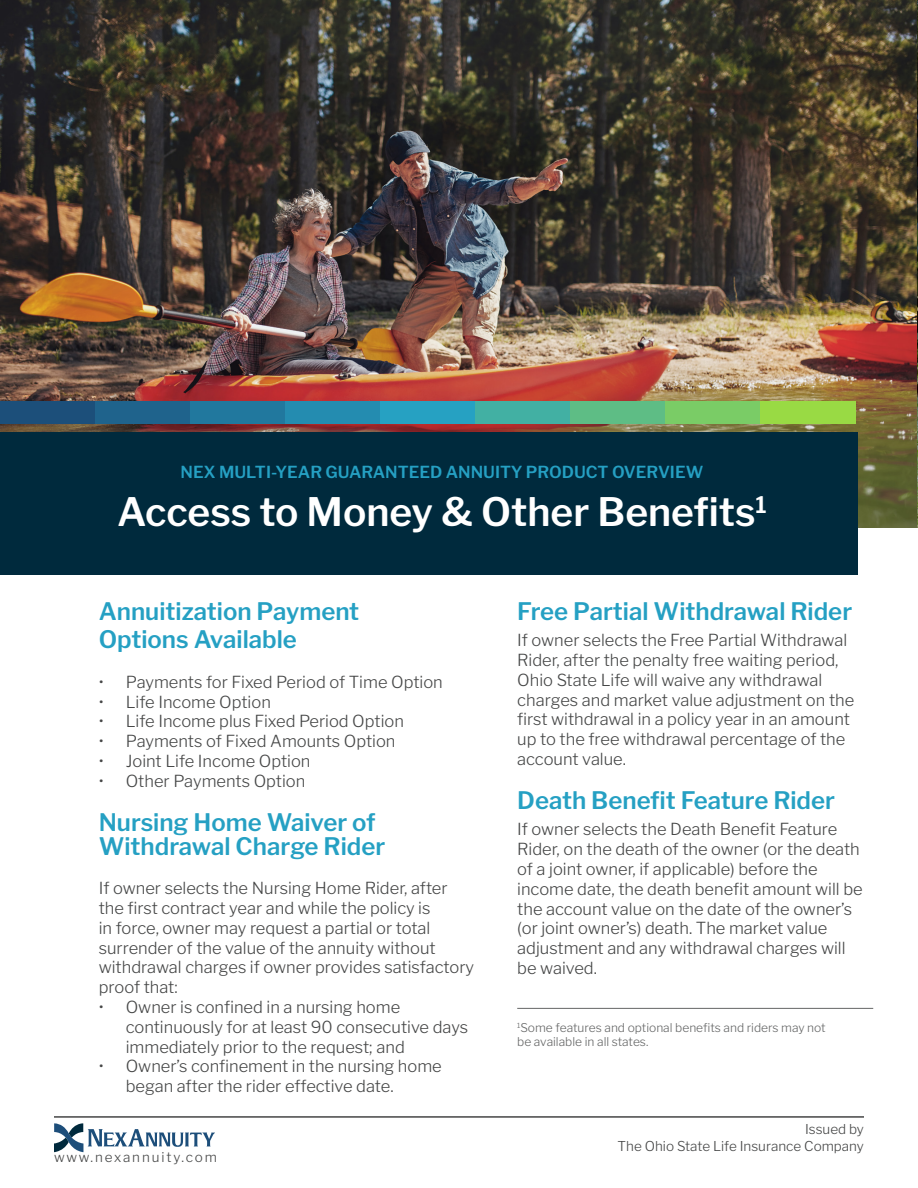
<style>
.page{position:relative;width:918px;height:1188px;background:#fff}
.page>*{position:absolute;margin:0;border:0;box-sizing:border-box;transform-origin:0 0}
.t1{font:600 39px "Libre Franklin";color:#fff}
.t2{font:600 24px/28.5px "Libre Franklin";color:#25a0c3}
.t3{font:300 16.5px/19.8px "Libre Franklin";color:#454646}
.t4{font:600 16.5px "Libre Franklin";color:#25a0c3}
.t5{font:300 13.5px/16.2px "Libre Franklin";color:#454646;text-align:right}
.t6{font:300 13.5px "Libre Franklin";letter-spacing:.14em;color:#454646}
.t7{font:300 12px/14.4px "Libre Franklin";color:#656666}
</style>
<div class="page">
<hr style="left:54px;top:1116px;width:810px;height:2px;background:#454646">
<svg style="left:54px;top:1123px;width:161px;height:29px"></svg>
<img style="left:0;top:0;width:918px;height:527px">
<div style="left:0;top:432px;width:857px;height:142px;background:#002a3d"></div>
<hr style="left:517px;top:1008px;width:356px;height:1px;background:#656666">
<div style="left:0;top:401px;width:95px;height:22px;background:#1c4f7a"></div>
<div style="left:95px;top:401px;width:95px;height:22px;background:#1f638c"></div>
<div style="left:190px;top:401px;width:95px;height:22px;background:#21789e"></div>
<div style="left:285px;top:401px;width:95px;height:22px;background:#248cb0"></div>
<div style="left:380px;top:401px;width:95px;height:22px;background:#26a1c2"></div>
<div style="left:475px;top:401px;width:95px;height:22px;background:#42b0a3"></div>
<div style="left:570px;top:401px;width:95px;height:22px;background:#5ebd85"></div>
<div style="left:665px;top:401px;width:95px;height:22px;background:#7acc66"></div>
<div style="left:760px;top:401px;width:96px;height:22px;background:#99da44"></div>
<p class="t4" style="left:181px;top:459px;width:524px">NEX MULTI-YEAR GUARANTEED ANNUITY PRODUCT OVERVIEW</p>
<h1 class="t1" style="left:117px;top:482px;width:651px">Access to Money &amp; Other Benefits<sup>1</sup></h1>
<h2 class="t2" style="left:99px;top:595px;width:262px">Annuitization Payment<br>Options Available</h2>
<p class="t3" style="left:99px;top:670px;width:346px">• Payments for Fixed Period of Time Option</p>
<p class="t3" style="left:99px;top:690px;width:174px">• Life Income Option</p>
<p class="t3" style="left:99px;top:710px;width:307px">• Life Income plus Fixed Period Option</p>
<p class="t3" style="left:99px;top:730px;width:298px">• Payments of Fixed Amounts Option</p>
<p class="t3" style="left:99px;top:750px;width:213px">• Joint Life Income Option</p>
<p class="t3" style="left:99px;top:769px;width:208px">• Other Payments Option</p>
<h2 class="t2" style="left:99px;top:808px;width:288px;line-height:24px">Nursing Home Waiver of<br>Withdrawal Charge Rider</h2>
<p class="t3" style="left:99px;top:877px;width:377px">If owner selects the Nursing Home Rider, after the first contract year and while the policy is<br>in force, owner may request a partial or total surrender of the value of the annuity without withdrawal charges if owner provides satisfactory proof that:</p>
<p class="t3" style="left:126px;top:996px;width:344px;text-indent:-27px">• Owner is confined in a nursing home continuously for at least 90 consecutive days immediately prior to the request; and</p>
<p class="t3" style="left:126px;top:1055px;width:318px;text-indent:-27px">• Owner’s confinement in the nursing home began after the rider effective date.</p>
<p class="t6" style="left:54px;top:1146px;width:164px">www.nexannuity.com</p>
<h2 class="t2" style="left:517px;top:595px;width:336px">Free Partial Withdrawal Rider</h2>
<p class="t3" style="left:517px;top:629px;width:339px">If owner selects the Free Partial Withdrawal Rider, after the penalty free waiting period, Ohio State Life will waive any withdrawal charges and market value adjustment on the first withdrawal in a policy year in an amount up to the free withdrawal percentage of the account value.</p>
<h2 class="t2" style="left:517px;top:784px;width:319px">Death Benefit Feature Rider</h2>
<p class="t3" style="left:517px;top:818px;width:347px">If owner selects the Death Benefit Feature Rider, on the death of the owner (or the death of a joint owner, if applicable) before the income date, the death benefit amount will be the account value on the date of the owner’s (or joint owner’s) death. The market value adjustment and any withdrawal charges will be waived.</p>
<p class="t7" style="left:517px;top:1019px;width:310px"><sup>1</sup>Some features and optional benefits and riders may not be available in all states.</p>
<p class="t5" style="left:618px;top:1120px;width:248px">Issued by<br>The Ohio State Life Insurance Company</p>
</div>
